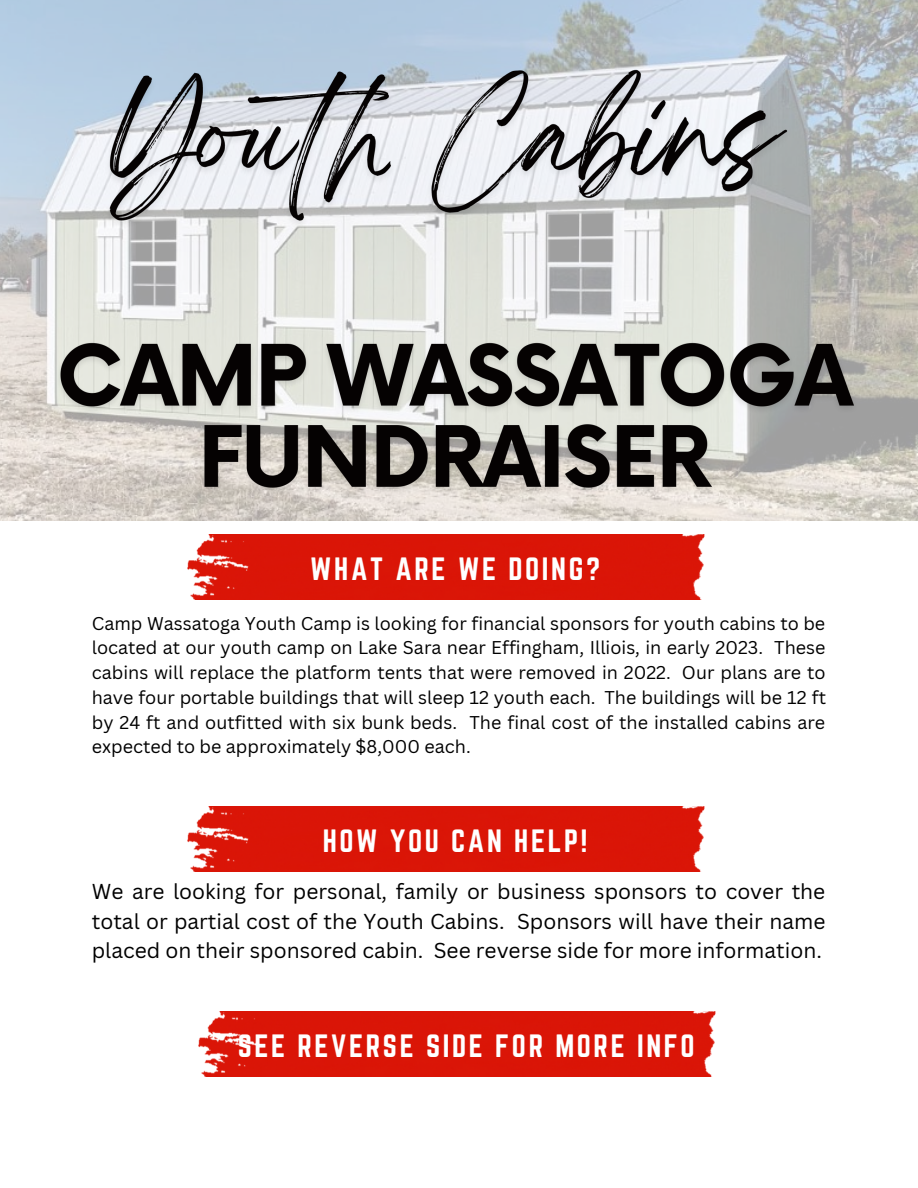
<style>
.page{position:relative;width:918px;height:1188px;background:#fff}
.page>*{position:absolute;margin:0;border:0;box-sizing:border-box;transform-origin:0 0}
.t1{font:28.2px "Norwester";letter-spacing:.095em;color:#fff}
.t2{font:21px/29.2px "Canva Sans";color:#000;text-align:justify}
.t3{font:18px/24.8px "Canva Sans";color:#000;text-align:justify}
</style>
<div class="page">
<img style="left:0;top:0;width:918px;height:521px">
<img style="left:48px;top:324px;width:816px;height:197px">
<img style="left:99px;top:32px;width:700px;height:247px">
<div style="left:187px;top:534px;width:518px;height:65px;background:#da1507"></div>
<div style="left:187px;top:806px;width:518px;height:66px;background:#da1507"></div>
<div style="left:198px;top:1012px;width:518px;height:65px;background:#da1507"></div>
<h1 class="t1" style="left:310px;top:551px;width:291px">WHAT ARE WE DOING?</h1>
<p class="t3" style="left:92px;top:610px;width:736px">Camp Wassatoga Youth Camp is looking for financial sponsors for youth cabins to be located at our youth camp on Lake Sara near Effingham, Illiois, in early 2023. These cabins will replace the platform tents that were removed in 2022. Our plans are to have four portable buildings that will sleep 12 youth each. The buildings will be 12 ft by 24 ft and outfitted with six bunk beds. The final cost of the installed cabins are expected to be approximately $8,000 each.</p>
<h1 class="t1" style="left:323px;top:824px;width:266px">HOW YOU CAN HELP!</h1>
<p class="t2" style="left:92px;top:877px;width:735px">We are looking for personal, family or business sponsors to cover the total or partial cost of the Youth Cabins. Sponsors will have their name placed on their sponsored cabin. See reverse side for more information.</p>
<h1 class="t1" style="left:238px;top:1029px;width:458px">SEE REVERSE SIDE FOR MORE INFO</h1>
<h1 class="t1" style="left:289px;top:1042px;width:363px">SPONSORSHIP INFORMATION</h1>
</div>
